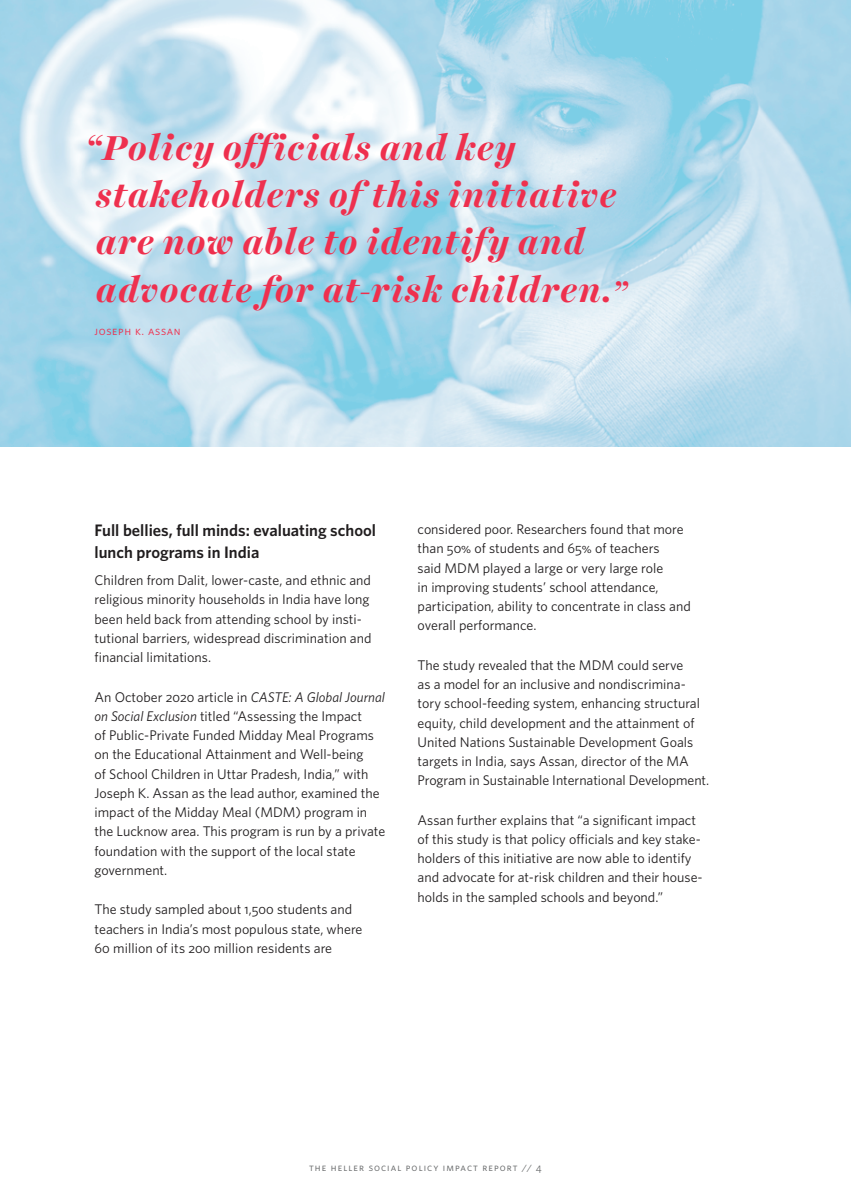
<style>
.page{position:relative;width:851px;height:1197px;background:#fff}
.page>*{position:absolute;margin:0;border:0;box-sizing:border-box;transform-origin:0 0}
.t1{font:italic 700 35px/47.2px "Harrietv 2 Display LP";letter-spacing:.04em;color:#ee304e}
.t2{font:600 16.62px/21.9px "Whitney";color:#201d1e}
.t3{font:14px/19.2px "Whitney";color:#201d1e}
.t4{font:12.25px "Whitney";letter-spacing:.05em;color:#ee304e}
.t5{font:10.5px "Whitney";letter-spacing:.1em;color:#636566}
.s1{font-style:italic}
</style>
<div class="page">
<img style="left:0;top:0;width:850px;height:446px">
<p class="t1" style="left:96px;top:127px;width:533px;text-indent:-12px">“Policy officials and key stakeholders of this initiative are now able to identify and advocate for at-risk children.”</p>
<p class="t4" style="left:95px;top:326px;width:88px">JOSEPH K. ASSAN</p>
<h3 class="t2" style="left:94px;top:521px;width:283px">Full bellies, full minds: evaluating school lunch programs in India</h3>
<p class="t3" style="left:94px;top:572px;width:278px">Children from Dalit, lower-caste, and ethnic and religious minority households in India have long been held back from attending school by insti&shy;tutional barriers, widespread discrimination and financial limitations.</p>
<p class="t3" style="left:94px;top:689px;width:292px">An October 2020 article in <span class="s1">CASTE: A Global Journal on Social Exclusion</span> titled “Assessing the Impact<br>of Public-Private Funded Midday Meal Programs on the Educational Attainment and Well-being<br>of School Children in Uttar Pradesh, India,” with Joseph K. Assan as the lead author, examined the impact of the Midday Meal (MDM) program in the Lucknow area. This program is run by a private foundation with the support of the local state government.</p>
<p class="t3" style="left:94px;top:901px;width:269px">The study sampled about 1,500 students and teachers in India’s most populous state, where<br>60 million of its 200 million residents are</p>
<p class="t3" style="left:417px;top:521px;width:275px">considered poor. Researchers found that more than 50% of students and 65% of teachers<br>said MDM played a large or very large role<br>in improving students’ school attendance, participation, ability to concentrate in class and overall performance.</p>
<p class="t3" style="left:417px;top:657px;width:293px">The study revealed that the MDM could serve<br>as a model for an inclusive and nondiscrimina&shy;tory school-feeding system, enhancing structural equity, child development and the attainment of United Nations Sustainable Development Goals targets in India, says Assan, director of the MA Program in Sustainable International Development.</p>
<p class="t3" style="left:417px;top:812px;width:286px">Assan further explains that “a significant impact of this study is that policy officials and key stake&shy;holders of this initiative are now able to identify and advocate for at-risk children and their house&shy;holds in the sampled schools and beyond.”</p>
<p class="t5" style="left:309px;top:1164px;width:234px">THE HELLER SOCIAL POLICY IMPACT REPORT // 4</p>
</div>
